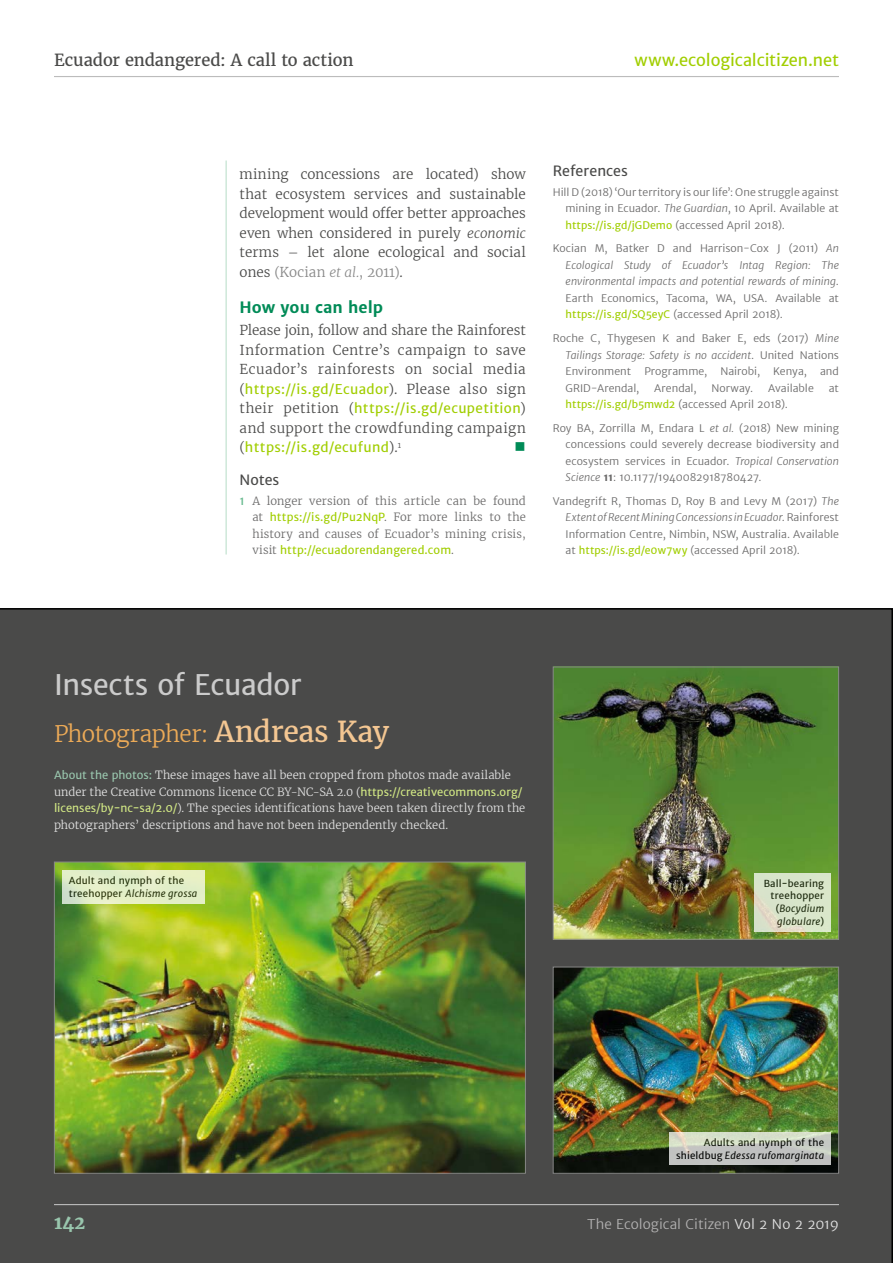
<style>
.page{position:relative;width:893px;height:1263px;background:#fff}
.page>*{position:absolute;margin:0;border:0;box-sizing:border-box;transform-origin:0 0}
.t1{font:28.5px "Merriweather Sans";letter-spacing:-.01em;color:#cbcbcb}
.t2{font:300 22.5px "Merriweather";letter-spacing:-.02em;color:#ecaa57}
.t3{font:700 18px "Merriweather";color:#99c6ad}
.t4{font:16.5px "Merriweather";letter-spacing:-.005em;color:#4a4a49}
.t5{font:16.5px "Merriweather Sans";letter-spacing:-.005em;color:#a1ce00}
.t6{font:700 15.75px "Merriweather Sans";color:#008b57}
.t7{font:15px "Wingdings";color:#008b57}
.t8{font:14.25px "Merriweather Sans";letter-spacing:.005em;color:#4a4a49}
.t9{font:300 13.5px/19.5px "Merriweather";letter-spacing:.025em;color:#4a4a49;text-align:justify}
.t10{font:13.5px/19.5px "Merriweather Sans";letter-spacing:.03em;color:#a1ce00}
.t11{font:300 13.5px "Merriweather Sans";color:#b3b2b2}
.t12{font:300 11.25px/16.5px "Merriweather";color:#e3e3e3}
.t13{font:300 11.25px/16.5px "Merriweather";letter-spacing:.015em;color:#6a6969;text-align:justify}
.t14{font:11.25px "Merriweather Sans";letter-spacing:.015em;color:#a1ce00}
.t15{font:300 10.5px/16.5px "Merriweather Sans";color:#6a6969;text-align:justify}
.t16{font:10.5px "Merriweather Sans";color:#a1ce00}
.t17{font:9.75px/12.8px "Merriweather Sans";letter-spacing:.015em;color:#000;text-align:right}
.s1{font-style:italic}
.s2{color:#878787}
.s3{font-style:italic;color:#878787}
.s4{font-family:"Merriweather";font-weight:300;color:#4a4a49}
.s5{font-family:"Merriweather Sans";font-weight:400;font-size:12px;color:#64b88c}
.s6{font-family:"Merriweather Sans";font-weight:400;color:#a1ce00}
.s7{font-family:"Merriweather";font-weight:300;color:#6a6969}
.s8{font-weight:400;color:#a1ce00}
.s9{font-weight:300;color:#6a6969}
.s10{font-weight:700}
.s11{font-weight:400;font-size:28.5px;color:#f3c692}
.s12{font-family:"Merriweather Sans";font-weight:400;color:#99c6ad}
.s13{font-family:"Merriweather Sans";font-weight:400;color:#d1e784}
.s14{color:#e3e3e3}
</style>
<div class="page">
<div style="left:0;top:608px;width:893px;height:655px;background:#4a4a49"></div>
<hr style="left:54px;top:76px;width:785px;height:1px;background:#bcbcbc">
<hr style="left:226px;top:160px;width:1px;height:394px;background:#b6dcc6">
<hr style="left:54px;top:1204px;width:785px;height:1px;background:#bcbcbc">
<img style="left:56px;top:864px;width:468px;height:308px">
<div style="left:54px;top:862px;width:472px;height:312px;border:1px solid #878787"></div>
<img style="left:555px;top:669px;width:282px;height:269px">
<div style="left:553px;top:667px;width:286px;height:273px;border:1px solid #878787"></div>
<img style="left:555px;top:969px;width:282px;height:203px">
<div style="left:553px;top:967px;width:286px;height:207px;border:1px solid #878787"></div>
<div style="left:63px;top:870px;width:142px;height:34px;background:#e3efc8"></div>
<div style="left:754px;top:873px;width:76px;height:58px;background:linear-gradient(to right,#dadfc9,#dae8cb)"></div>
<svg style="left:669px;top:1132px;width:161px;height:33px;background:#c9cdc4"></svg>
<h3 class="t4" style="left:54px;top:49px;width:301px">Ecuador endangered: A call to action</h3>
<h3 class="t5" style="left:634px;top:50px;width:206px">www.ecologicalcitizen.net</h3>
<p class="t9" style="left:240px;top:164px;width:288px">mining concessions are located) show that ecosystem services and sustainable development would offer better approaches even when considered in purely <span class="s1">economic </span>terms – let alone ecological and social ones <span class="s2">(Kocian</span> <span class="s3">et al.</span><span class="s2">, 2011)</span>.</p>
<h3 class="t6" style="left:240px;top:297px;width:145px">How you can help</h3>
<p class="t9" style="left:240px;top:320px;width:288px">Please join, follow and share the Rainforest Information Centre’s campaign to save Ecuador’s rainforests on social media</p>
<p class="t10" style="left:240px;top:379px;width:288px"><span class="s4">(</span>https://is.gd/Ecuador<span class="s4">). Please also sign their petition (</span>https://is.gd/ecupetition<span class="s4">)</span></p>
<p class="t9" style="left:240px;top:418px;width:288px">and support the crowdfunding campaign</p>
<p class="t10" style="left:240px;top:437px;width:163px"><span class="s4">(</span>https://is.gd/ecufund<span class="s4">).</span><sup>1</sup></p>
<h3 class="t7" style="left:515px;top:439px;width:13px">■</h3>
<h3 class="t8" style="left:240px;top:471px;width:41px">Notes</h3>
<p class="t13" style="left:252px;top:492px;width:275px;text-indent:-13px"><span class="s5">1</span> A longer version of this article can be found at <span class="s6">https://is.gd/Pu2NqP</span>. For more links to the history and causes of Ecuador’s mining crisis,</p>
<p class="t14" style="left:252px;top:543px;width:203px"><span class="s7">visit</span> http://ecuadorendangered.com<span class="s7">.</span></p>
<h3 class="t8" style="left:553px;top:162px;width:77px">References</h3>
<p class="t15" style="left:566px;top:183px;width:275px;text-indent:-13px">Hill D (2018) ‘Our territory is our life’: One struggle against mining in Ecuador. <span class="s1">The Guardian</span>, 10 April. Available at <span class="s8">https://is.gd/jGDemo</span> (accessed April 2018).</p>
<p class="t15" style="left:566px;top:240px;width:275px;text-indent:-13px">Kocian M, Batker D and Harrison-Cox J (2011) <span class="s1">An Ecological Study of Ecuador’s Intag Region: The environmental impacts and potential rewards of mining</span>.<br>Earth Economics, Tacoma, WA, USA. Available at <span class="s8">https://is.gd/SQ5eyC</span> (accessed April 2018).</p>
<p class="t15" style="left:566px;top:330px;width:275px;text-indent:-13px">Roche C, Thygesen K and Baker E, eds (2017) <span class="s1">Mine Tailings Storage: Safety is no accident</span>. United Nations Environment</p>
<p class="t15" style="left:644px;top:363px;width:64px">Programme,</p>
<p class="t15" style="left:720px;top:363px;width:41px">Nairobi,</p>
<p class="t15" style="left:773px;top:363px;width:35px">Kenya,</p>
<p class="t15" style="left:820px;top:363px;width:20px">and</p>
<p class="t15" style="left:566px;top:379px;width:75px">GRID-Arendal,</p>
<p class="t15" style="left:654px;top:379px;width:44px">Arendal,</p>
<p class="t15" style="left:711px;top:379px;width:43px">Norway.</p>
<p class="t15" style="left:768px;top:379px;width:47px">Available</p>
<p class="t15" style="left:829px;top:379px;width:12px">at</p>
<p class="t16" style="left:566px;top:397px;width:224px">https://is.gd/b5mwd2 <span class="s9">(accessed April 2018).</span></p>
<p class="t15" style="left:566px;top:420px;width:275px;text-indent:-13px">Roy BA, Zorrilla M, Endara L <span class="s1">et al.</span> (2018) New mining concessions could severely decrease biodiversity and ecosystem services in Ecuador. <span class="s1">Tropical Conservation Science</span> <span class="s10">11</span>: 10.1177/1940082918780427.</p>
<p class="t15" style="left:566px;top:493px;width:275px;text-indent:-13px">Vandegrift R, Thomas D, Roy B and Levy M (2017) <span class="s1">The Extent of Recent Mining Concessions in Ecuador</span>. Rainforest Information Centre, Nimbin, NSW, Australia. Available at <span class="s8">https://is.gd/e0w7wy</span> (accessed April 2018).</p>
<h1 class="t1" style="left:54px;top:666px;width:249px">Insects of Ecuador</h1>
<h2 class="t2" style="left:54px;top:718px;width:337px">Photographer: <span class="s11">Andreas Kay</span></h2>
<p class="t12" style="left:54px;top:767px;width:473px"><span class="s12">About the photos:</span> These images have all been cropped from photos made available under the Creative Commons licence CC BY-NC-SA 2.0 (<span class="s13">https://creativecommons.org/ licenses/by-nc-sa/2.0/</span>). The species identifications have been taken directly from the photographers’ descriptions and have not been independently checked.</p>
<p class="t17" style="left:69px;top:874px;width:130px;text-align:left">Adult and nymph of the treehopper <span class="s1">Alchisme grossa</span></p>
<p class="t17" style="left:764px;top:876px;width:62px">Ball-bearing treehopper (<span class="s1">Bocydium globulare</span>)</p>
<p class="t17" style="left:676px;top:1136px;width:150px">Adults and nymph of the shieldbug <span class="s1">Edessa rufomarginata</span></p>
<h3 class="t3" style="left:54px;top:1210px;width:33px">142</h3>
<p class="t11" style="left:587px;top:1215px;width:253px">The Ecological Citizen <span class="s14">Vol 2 No 2 2019</span></p>
</div>
